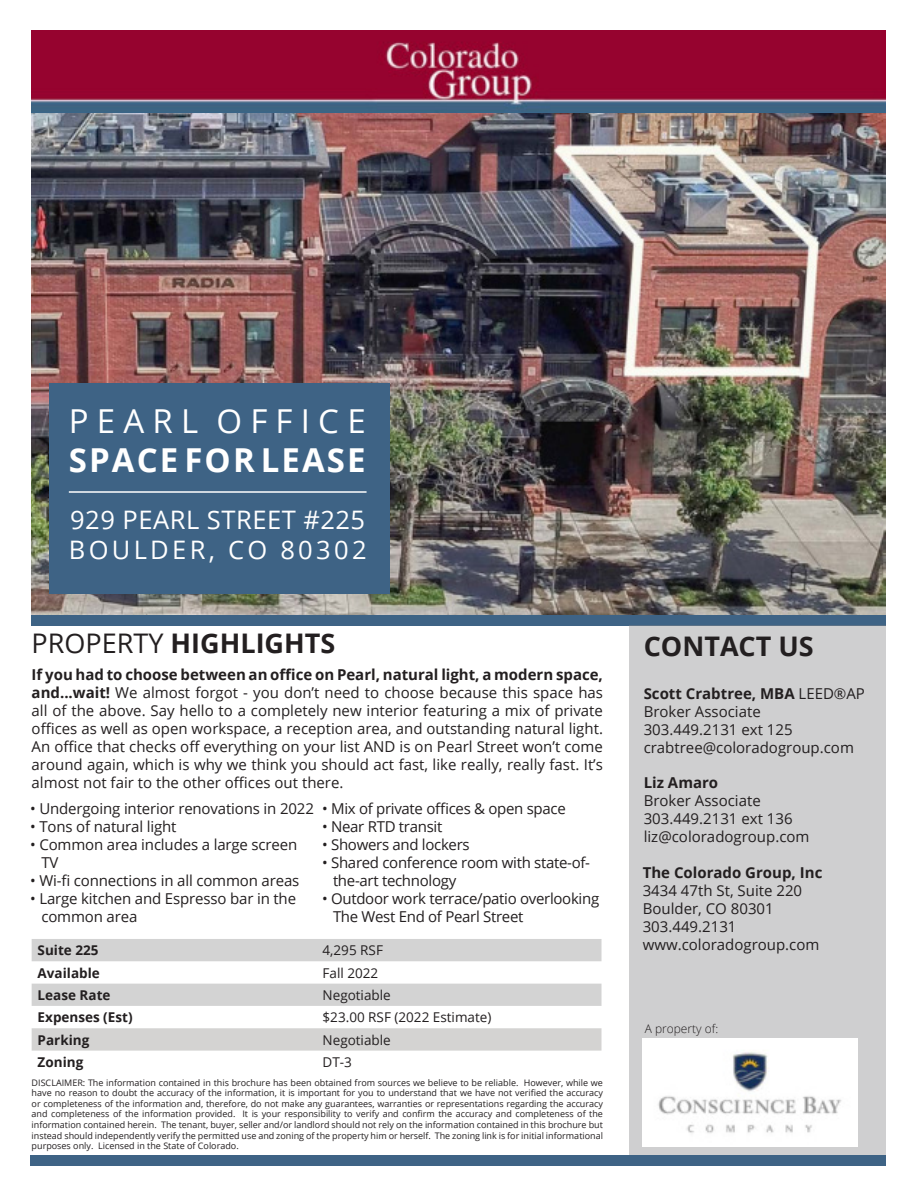
<style>
.page{position:relative;width:918px;height:1188px;background:#fff}
.page>*{position:absolute;margin:0;border:0;box-sizing:border-box;transform-origin:0 0}
.t1{font:700 33px "Open Sans";letter-spacing:.065em;color:#fff}
.t2{font:33px "Open Sans";letter-spacing:.25em;color:#fff}
.t3{font:700 27px "Open Sans";color:#231f20}
.t4{font:25.5px/30px "Open Sans";letter-spacing:.02em;color:#fff}
.t5{font:15px/18px "Open Sans";letter-spacing:-.01em;color:#231f20}
.t6{font:700 15px "Open Sans";color:#231f20}
.t7{font:13.5px "Open Sans";color:#231f20}
.t8{font:700 13.5px "Open Sans";color:#231f20}
.t9{font:300 12px "Open Sans";color:#231f20}
.t10{font:9px/10.5px "Open Sans";color:#231f20;text-align:justify}
.s1{font-weight:400}
.s2{font-weight:700}
</style>
<div class="page">
<img style="left:31px;top:31px;width:855px;height:585px">
<div style="left:31px;top:616px;width:855px;height:10px;background:#3e6385"></div>
<div style="left:629px;top:626px;width:257px;height:535px;background:#cfcfd0"></div>
<div style="left:50px;top:383px;width:340px;height:211px;background:#3e6385"></div>
<div style="left:30px;top:1155px;width:856px;height:10px;background:#3e6385"></div>
<hr style="left:69px;top:491px;width:298px;height:2px;background:#fff">
<div style="left:32px;top:939px;width:570px;height:22px;background:#d3d3d3"></div>
<svg style="left:32px;top:984px;width:570px;height:67px"></svg>
<img style="left:642px;top:1038px;width:216px;height:108px">
<h1 class="t2" style="left:69px;top:408px;width:298px">PEARL OFFICE</h1>
<h1 class="t1" style="left:69px;top:437px;width:298px">SPACE FOR LEASE</h1>
<h3 class="t4" style="left:69px;top:507px;width:299px">929 PEARL STREET #225<br>BOULDER, CO 80302</h3>
<h2 class="t3" style="left:32px;top:628px;width:305px"><span class="s1">PROPERTY</span> HIGHLIGHTS</h2>
<h2 class="t3" style="left:644px;top:631px;width:172px">CONTACT US</h2>
<p class="t5" style="left:32px;top:668px;width:573px;text-align:justify"><span class="s2">If you had to choose between an office on Pearl, natural light, a modern space, and...wait!</span> We almost forgot - you don’t need to choose because this space has all of the above. Say hello to a completely new interior featuring a mix of private offices as well as open workspace, a reception area, and outstanding natural light.<br>An office that checks off everything on your list AND is on Pearl Street won’t come around again, which is why we think you should act fast, like really, really fast. It’s almost not fair to the other offices out there.</p>
<p class="t5" style="left:30px;top:801px;width:285px">• Undergoing interior renovations in 2022</p>
<p class="t5" style="left:30px;top:819px;width:148px">• Tons of natural light</p>
<p class="t5" style="left:41px;top:837px;width:257px;text-indent:-11px">• Common area includes a large screen<br>TV</p>
<p class="t5" style="left:30px;top:871px;width:271px">• Wi-fi connections in all common areas</p>
<p class="t5" style="left:41px;top:891px;width:256px;text-indent:-11px">• Large kitchen and Espresso bar in the common area</p>
<p class="t5" style="left:322px;top:799px;width:245px">• Mix of private offices &amp; open space</p>
<p class="t5" style="left:322px;top:817px;width:122px">• Near RTD transit</p>
<p class="t5" style="left:322px;top:837px;width:149px">• Showers and lockers</p>
<p class="t5" style="left:333px;top:855px;width:259px;text-indent:-11px">• Shared conference room with state-of&shy;the-art technology</p>
<p class="t5" style="left:333px;top:891px;width:268px;text-indent:-11px">• Outdoor work terrace/patio overlooking<br>The West End of Pearl Street</p>
<p class="t8" style="left:38px;top:941px;width:62px">Suite 225</p>
<p class="t7" style="left:323px;top:945px;width:62px">4,295 RSF</p>
<p class="t8" style="left:38px;top:963px;width:64px">Available</p>
<p class="t7" style="left:323px;top:967px;width:57px">Fall 2022</p>
<p class="t8" style="left:38px;top:986px;width:74px">Lease Rate</p>
<p class="t7" style="left:323px;top:986px;width:70px">Negotiable</p>
<p class="t8" style="left:38px;top:1008px;width:96px">Expenses (Est)</p>
<p class="t7" style="left:323px;top:1012px;width:170px">$23.00 RSF (2022 Estimate)</p>
<p class="t8" style="left:38px;top:1030px;width:53px">Parking</p>
<p class="t7" style="left:323px;top:1030px;width:70px">Negotiable</p>
<p class="t8" style="left:38px;top:1053px;width:47px">Zoning</p>
<p class="t7" style="left:323px;top:1057px;width:31px">DT-3</p>
<p class="t10" style="left:32px;top:1078px;width:573px">DISCLAIMER: The information contained in this brochure has been obtained from sources we believe to be reliable. However, while we have no reason to doubt the accuracy of the information, it is important for you to understand that we have not verified the accuracy or completeness of the information and, therefore, do not make any guarantees, warranties or representations regarding the accuracy and completeness of the information provided. It is your responsibility to verify and confirm the accuracy and completeness of the information contained herein. The tenant, buyer, seller and/or landlord should not rely on the information contained in this brochure but instead should independently verify the permitted use and zoning of the property him or herself. The zoning link is for initial informational purposes only. Licensed in the State of Colorado.</p>
<p class="t5" style="left:644px;top:686px;width:223px"><span class="s2">Scott Crabtree, MBA</span> LEED®AP<br>Broker Associate<br>303.449.2131 ext 125 crabtree@coloradogroup.com</p>
<p class="t6" style="left:644px;top:772px;width:76px">Liz Amaro</p>
<p class="t5" style="left:644px;top:793px;width:167px">Broker Associate<br>303.449.2131 ext 136 liz@coloradogroup.com</p>
<p class="t6" style="left:643px;top:862px;width:181px">The Colorado Group, Inc</p>
<p class="t5" style="left:643px;top:883px;width:178px">3434 47th St, Suite 220<br>Boulder, CO 80301<br>303.449.2131 www.coloradogroup.com</p>
<p class="t9" style="left:645px;top:1024px;width:75px">A property of:</p>
</div>
